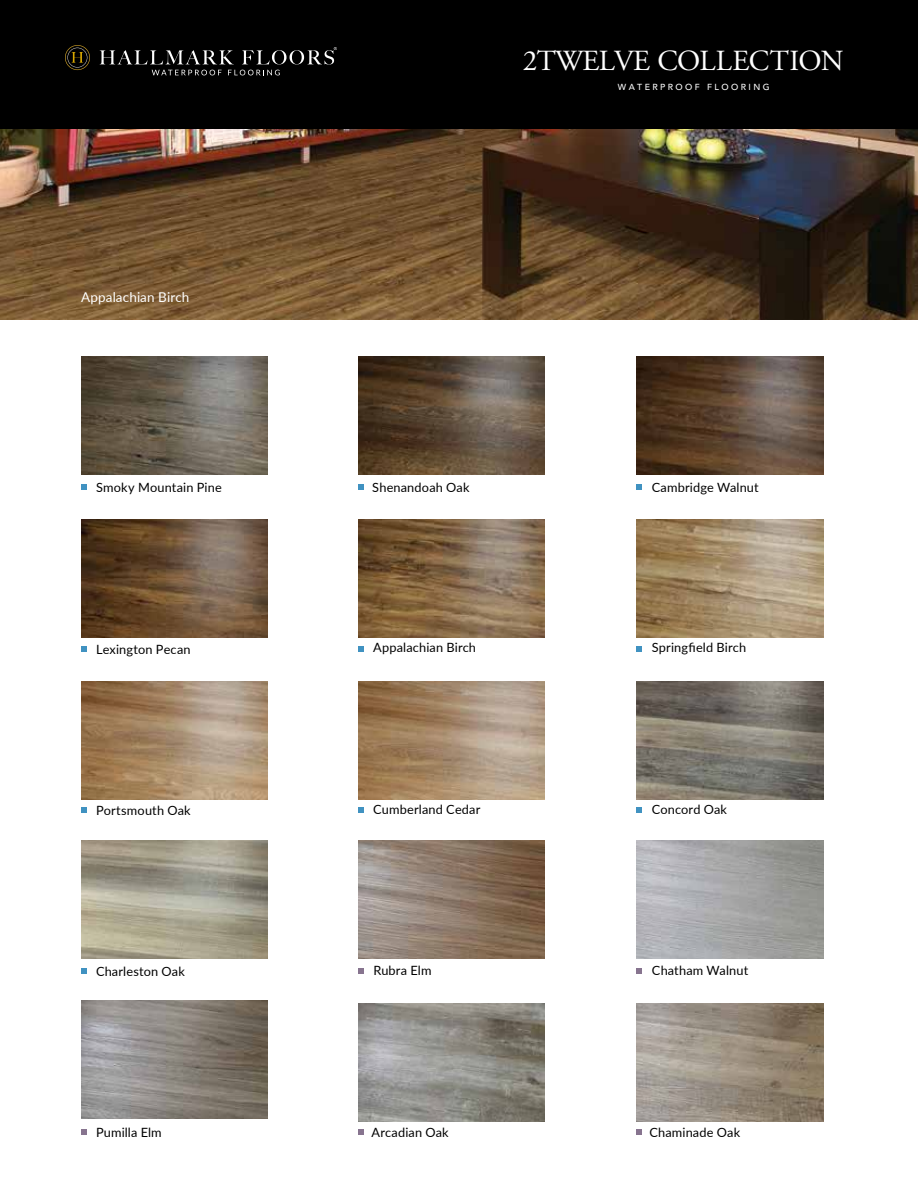
<style>
.page{position:relative;width:918px;height:1188px;background:#fff}
.page>*{position:absolute;margin:0;border:0;box-sizing:border-box;transform-origin:0 0}
.t1{font:29.1px "Adobe Garamond Pro";letter-spacing:-.025em;color:#fff}
.t2{font:13.5px "Lato";letter-spacing:.01em;color:#fff}
.t3{font:12.75px "Lato";letter-spacing:.015em;color:#000}
.t4{font:500 8.7px "Avenir";color:#fff}
</style>
<div class="page">
<div style="left:0;top:0;width:918px;height:130px;background:#000"></div>
<div style="left:64px;top:44px;width:27px;height:27px;border:1px solid #000;border-radius:50%"></div>
<svg style="left:65px;top:45px;width:25px;height:25px"></svg>
<svg style="left:100px;top:47px;width:237px;height:28px"></svg>
<img style="left:81px;top:356px;width:187px;height:119px">
<img style="left:81px;top:519px;width:187px;height:119px">
<img style="left:81px;top:681px;width:187px;height:118px">
<img style="left:81px;top:841px;width:187px;height:118px">
<img style="left:81px;top:1000px;width:187px;height:118px">
<img style="left:358px;top:356px;width:187px;height:119px">
<img style="left:358px;top:519px;width:187px;height:119px">
<img style="left:358px;top:681px;width:187px;height:118px">
<img style="left:358px;top:841px;width:187px;height:118px">
<img style="left:358px;top:1003px;width:187px;height:119px">
<img style="left:637px;top:356px;width:186px;height:119px">
<img style="left:637px;top:519px;width:186px;height:119px">
<img style="left:637px;top:681px;width:186px;height:118px">
<img style="left:637px;top:1003px;width:186px;height:119px">
<img style="left:0;top:130px;width:918px;height:190px">
<svg style="left:81px;top:484px;width:6px;height:6px"></svg>
<svg style="left:81px;top:646px;width:6px;height:6px"></svg>
<svg style="left:81px;top:808px;width:6px;height:5px"></svg>
<svg style="left:358px;top:808px;width:6px;height:5px"></svg>
<svg style="left:81px;top:968px;width:6px;height:6px"></svg>
<svg style="left:358px;top:968px;width:6px;height:6px"></svg>
<svg style="left:637px;top:968px;width:5px;height:6px"></svg>
<svg style="left:637px;top:1129px;width:5px;height:6px"></svg>
<svg style="left:358px;top:1129px;width:6px;height:6px"></svg>
<svg style="left:81px;top:1129px;width:6px;height:6px"></svg>
<svg style="left:637px;top:808px;width:5px;height:5px"></svg>
<svg style="left:358px;top:646px;width:6px;height:6px"></svg>
<svg style="left:637px;top:646px;width:5px;height:6px"></svg>
<svg style="left:358px;top:484px;width:6px;height:6px"></svg>
<svg style="left:637px;top:484px;width:5px;height:6px"></svg>
<p class="t2" style="left:81px;top:288px;width:110px">Appalachian Birch</p>
<h1 class="t1" style="left:523px;top:43px;width:322px">2TWELVE COLLECTION</h1>
<p class="t4" style="left:618px;top:82px;width:153px">W A T E R P R O O F F L O O R I N G</p>
<p class="t3" style="left:96px;top:479px;width:127px">Smoky Mountain Pine</p>
<p class="t3" style="left:372px;top:479px;width:99px">Shenandoah Oak</p>
<p class="t3" style="left:652px;top:479px;width:109px">Cambridge Walnut</p>
<p class="t3" style="left:96px;top:640px;width:96px">Lexington Pecan</p>
<p class="t3" style="left:373px;top:638px;width:104px">Appalachian Birch</p>
<p class="t3" style="left:652px;top:638px;width:96px">Springfield Birch</p>
<p class="t3" style="left:96px;top:801px;width:96px">Portsmouth Oak</p>
<p class="t3" style="left:373px;top:801px;width:109px">Cumberland Cedar</p>
<p class="t3" style="left:652px;top:801px;width:77px">Concord Oak</p>
<p class="t3" style="left:96px;top:962px;width:90px">Charleston Oak</p>
<p class="t3" style="left:373px;top:961px;width:60px">Rubra Elm</p>
<p class="t3" style="left:652px;top:961px;width:98px">Chatham Walnut</p>
<p class="t3" style="left:96px;top:1123px;width:67px">Pumilla Elm</p>
<p class="t3" style="left:372px;top:1124px;width:79px">Arcadian Oak</p>
<p class="t3" style="left:650px;top:1124px;width:92px">Chaminade Oak</p>
</div>
